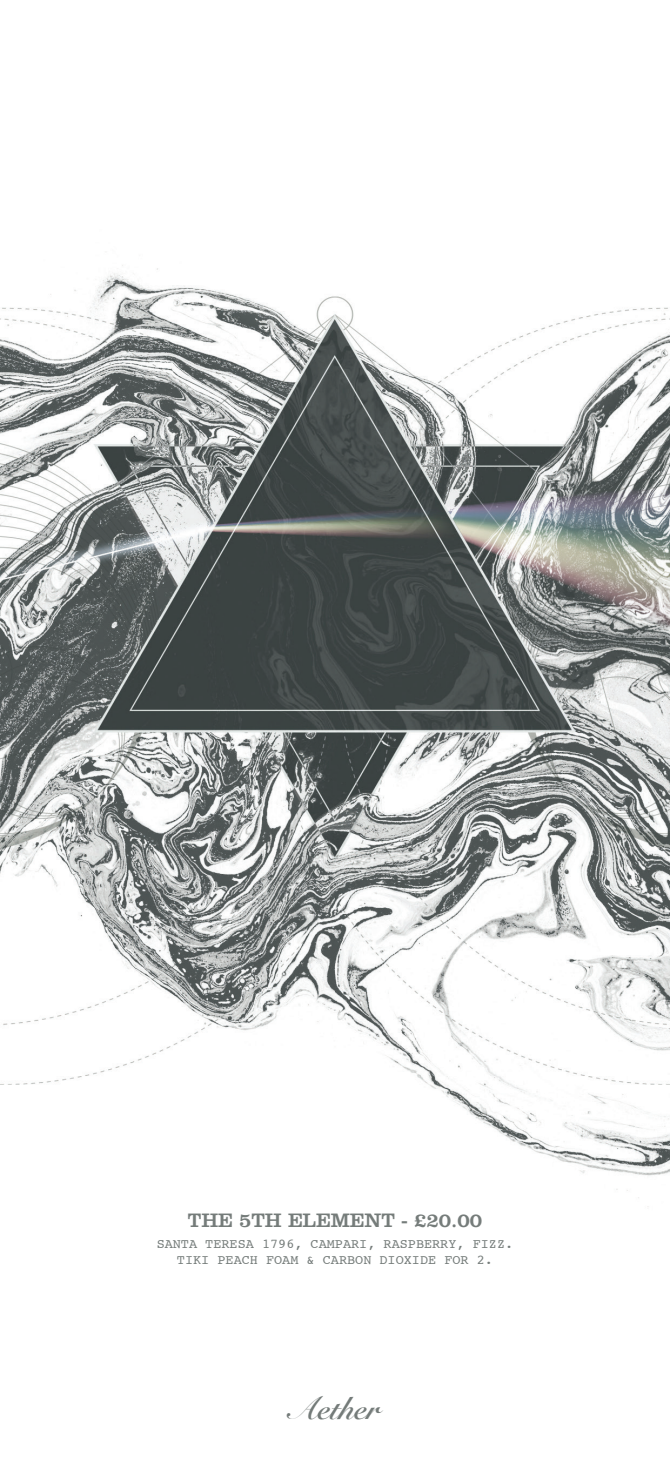
<style>
.page{position:relative;width:670px;height:1480px;background:#fff}
.page>*{position:absolute;margin:0;border:0;box-sizing:border-box;transform-origin:0 0}
.t1{font:700 31.5px "Snell Roundhand";color:#747b79}
.t2{font:20.25px "Clarendon LT Std";color:#757c7a}
.t3{font:13.5px/16.2px "Courier";color:#757c7a;text-align:center}
</style>
<div class="page">
<img style="left:0;top:265px;width:670px;height:942px">
<h2 class="t2" style="left:188px;top:1208px;width:296px">THE 5TH ELEMENT - £20.00</h2>
<p class="t3" style="left:157px;top:1236px;width:358px">SANTA TERESA 1796, CAMPARI, RASPBERRY, FIZZ.<br>TIKI PEACH FOAM &amp; CARBON DIOXIDE FOR 2.</p>
<h1 class="t1" style="left:290px;top:1381px;width:91px">Aether</h1>
</div>
